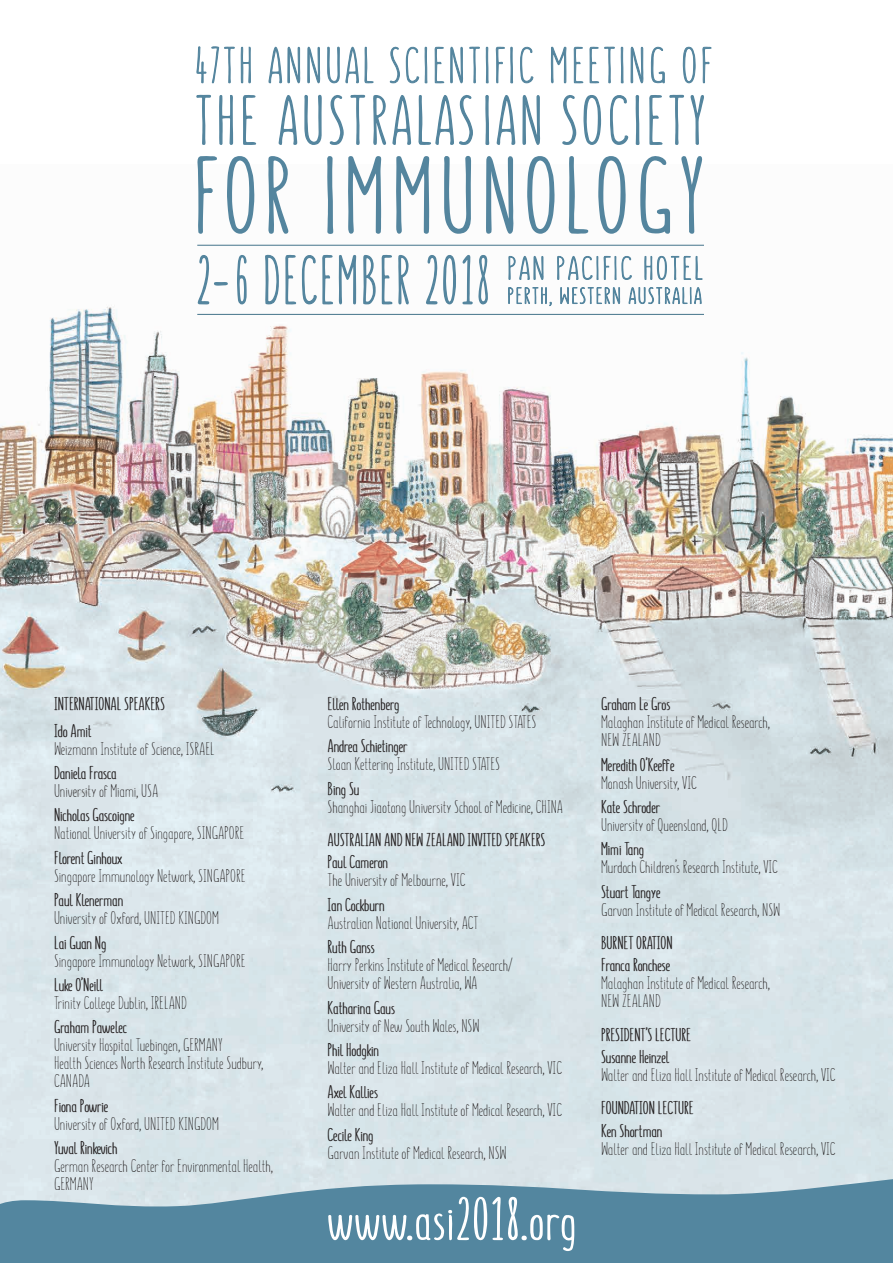
<style>
.page{position:relative;width:893px;height:1263px;background:#fff}
.page>*{position:absolute;margin:0;border:0;box-sizing:border-box;transform-origin:0 0}
.t1{font:700 59.1px "Summer Font";letter-spacing:.03em;color:#fff}
.t2{font:300 18px/18px "Summer Font";color:#231f20;scale:1.07 1}
.t3{font:700 18px/22.2px "Summer Font";color:#231f20;scale:1.07 1}
</style>
<div class="page">
<img style="left:0;top:244px;width:893px;height:905px">
<hr style="left:197px;top:245px;width:507px;height:1px;background:#417289">
<hr style="left:197px;top:314px;width:507px;height:1px;background:#417289">
<svg style="left:196px;top:46px;width:60px;height:292px"></svg>
<svg style="left:842px;top:875px;width:10px;height:10px"></svg>
<svg style="left:264px;top:46px;width:448px;height:292px"></svg>
<svg style="left:0;top:1149px;width:893px;height:114px;background:#86aabb"></svg>
<p class="t3" style="left:54px;top:690px;width:105px;line-height:26.5px">INTERNATIONAL SPEAKERS<br>Ido Amit</p>
<p class="t2" style="left:54px;top:739px;width:152px">Weizmann Institute of Science, ISRAEL</p>
<p class="t3" style="left:54px;top:762px;width:60px">Daniela Frasca</p>
<p class="t2" style="left:54px;top:782px;width:99px">University of Miami, USA</p>
<p class="t3" style="left:54px;top:804px;width:77px">Nicholas Gascoigne</p>
<p class="t2" style="left:54px;top:824px;width:179px">National University of Singapore, SINGAPORE</p>
<p class="t3" style="left:54px;top:846px;width:66px">Florent Ginhoux</p>
<p class="t2" style="left:54px;top:866px;width:181px">Singapore Immunology Network, SINGAPORE</p>
<p class="t3" style="left:54px;top:889px;width:66px">Paul Klenerman</p>
<p class="t2" style="left:54px;top:909px;width:156px">University of Oxford, UNITED KINGDOM</p>
<p class="t3" style="left:54px;top:931px;width:51px">Lai Guan Ng</p>
<p class="t2" style="left:54px;top:951px;width:181px">Singapore Immunology Network, SINGAPORE</p>
<p class="t3" style="left:54px;top:973px;width:47px">Luke O’Neill</p>
<p class="t2" style="left:54px;top:994px;width:126px">Trinity College Dublin, IRELAND</p>
<p class="t3" style="left:54px;top:1016px;width:70px">Graham Pawelec</p>
<p class="t2" style="left:54px;top:1036px;width:197px">University Hospital Tuebingen, GERMANY<br>Health Sciences North Research Institute Sudbury,<br>CANADA</p>
<p class="t3" style="left:54px;top:1094px;width:52px">Fiona Powrie</p>
<p class="t2" style="left:54px;top:1114px;width:156px">University of Oxford, UNITED KINGDOM</p>
<p class="t3" style="left:54px;top:1136px;width:61px">Yuval Rinkevich</p>
<p class="t2" style="left:54px;top:1157px;width:206px">German Research Center for Environmental Health,<br>GERMANY</p>
<p class="t3" style="left:328px;top:693px;width:69px">Ellen Rothenberg</p>
<p class="t2" style="left:328px;top:713px;width:197px">California Institute of Technology, UNITED STATES</p>
<p class="t3" style="left:328px;top:735px;width:76px">Andrea Schietinger</p>
<p class="t2" style="left:328px;top:755px;width:163px">Sloan Kettering Institute, UNITED STATES</p>
<p class="t3" style="left:328px;top:777px;width:31px">Bing Su</p>
<p class="t2" style="left:328px;top:798px;width:222px">Shanghai Jiaotong University School of Medicine, CHINA</p>
<p class="t3" style="left:328px;top:829px;width:205px">AUSTRALIAN AND NEW ZEALAND INVITED SPEAKERS<br>Paul Cameron</p>
<p class="t2" style="left:328px;top:871px;width:130px">The University of Melbourne, VIC</p>
<p class="t3" style="left:328px;top:893px;width:55px">Ian Cockburn</p>
<p class="t2" style="left:328px;top:914px;width:142px">Australian National University, ACT</p>
<p class="t3" style="left:328px;top:936px;width:46px">Ruth Ganss</p>
<p class="t2" style="left:328px;top:956px;width:175px">Harry Perkins Institute of Medical Research/<br>University of Western Australia, WA</p>
<p class="t3" style="left:328px;top:996px;width:64px">Katharina Gaus</p>
<p class="t2" style="left:328px;top:1016px;width:144px">University of New South Wales, NSW</p>
<p class="t3" style="left:328px;top:1039px;width:50px">Phil Hodgkin</p>
<p class="t2" style="left:328px;top:1059px;width:221px">Walter and Eliza Hall Institute of Medical Research, VIC</p>
<p class="t3" style="left:328px;top:1081px;width:49px">Axel Kallies</p>
<p class="t2" style="left:328px;top:1101px;width:221px">Walter and Eliza Hall Institute of Medical Research, VIC</p>
<p class="t3" style="left:328px;top:1123px;width:44px">Cecile King</p>
<p class="t2" style="left:328px;top:1143px;width:169px">Garvan Institute of Medical Research, NSW</p>
<h1 class="t1" style="left:328px;top:1183px;width:250px">www.asi2018.org</h1>
<p class="t3" style="left:601px;top:693px;width:66px">Graham Le Gros</p>
<p class="t2" style="left:601px;top:713px;width:159px">Malaghan Institute of Medical Research,<br>NEW ZEALAND</p>
<p class="t3" style="left:601px;top:753px;width:70px">Meredith O’Keeffe</p>
<p class="t2" style="left:601px;top:773px;width:91px">Monash University, VIC</p>
<p class="t3" style="left:601px;top:795px;width:57px">Kate Schroder</p>
<p class="t2" style="left:601px;top:816px;width:120px">University of Queensland, QLD</p>
<p class="t3" style="left:601px;top:838px;width:42px">Mimi Tang</p>
<p class="t2" style="left:601px;top:858px;width:167px">Murdoch Children’s Research Institute, VIC</p>
<p class="t3" style="left:601px;top:880px;width:57px">Stuart Tangye</p>
<p class="t2" style="left:601px;top:900px;width:169px">Garvan Institute of Medical Research, NSW</p>
<p class="t3" style="left:601px;top:932px;width:68px">BURNET ORATION<br>Franca Ronchese</p>
<p class="t2" style="left:601px;top:974px;width:159px">Malaghan Institute of Medical Research,<br>NEW ZEALAND</p>
<p class="t3" style="left:601px;top:1023px;width:85px">PRESIDENT’S LECTURE<br>Susanne Heinzel</p>
<p class="t2" style="left:601px;top:1066px;width:221px">Walter and Eliza Hall Institute of Medical Research, VIC</p>
<p class="t3" style="left:601px;top:1097px;width:88px">FOUNDATION LECTURE<br>Ken Shortman</p>
<p class="t2" style="left:601px;top:1139px;width:221px">Walter and Eliza Hall Institute of Medical Research, VIC</p>
</div>
